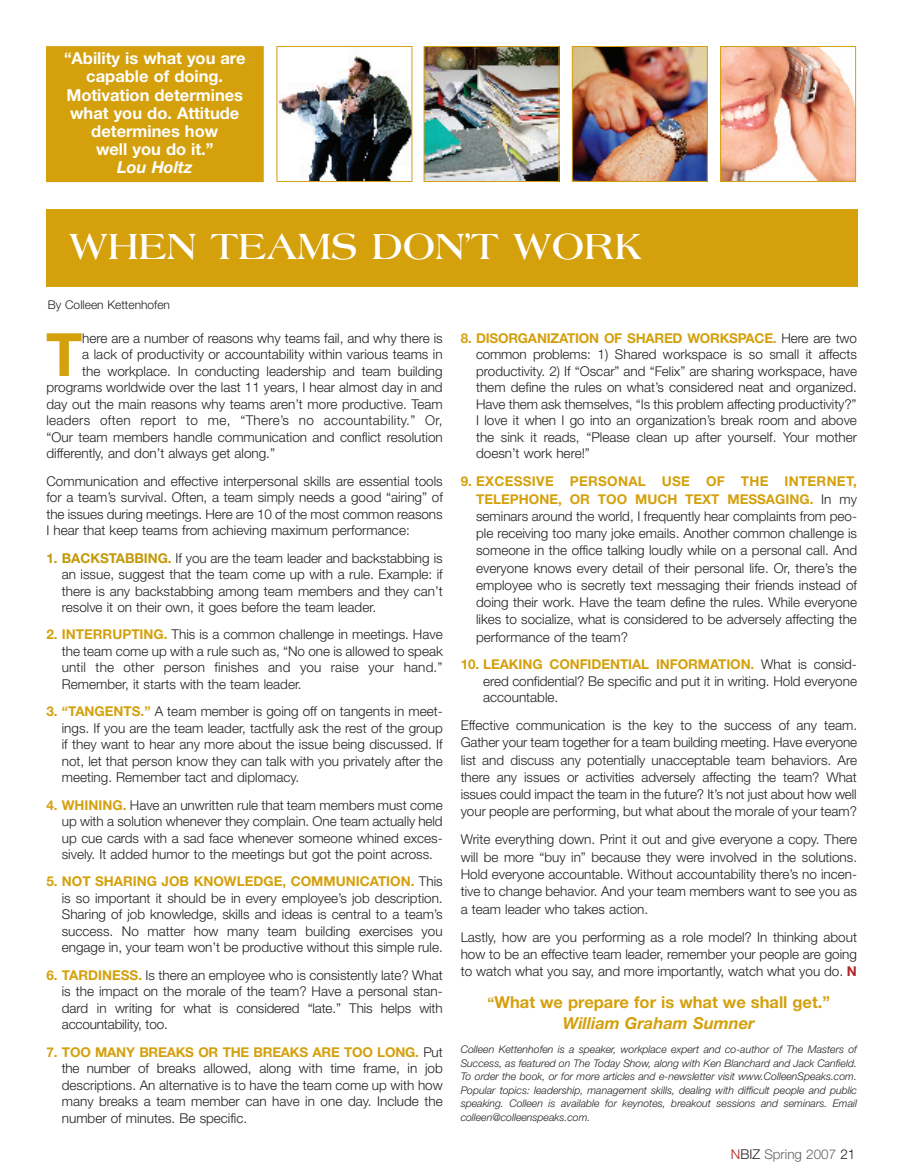
<style>
.page{position:relative;width:905px;height:1175px;background:#fff}
.page>*{position:absolute;margin:0;border:0;box-sizing:border-box;transform-origin:0 0}
.t1{font:700 59.7px "Helvetica Neue";color:#d4a00c}
.t2{font:700 39px "Americana";color:#fff}
.t3{font:700 16.5px/18px "Helvetica Neue";color:#fff;text-align:center}
.t4{font:700 16.5px "Helvetica Neue";color:#d4a00c}
.t5{font:italic 700 16.5px "Helvetica Neue";color:#d4a00c}
.t6{font:300 13.5px/16.5px "Helvetica Neue";color:#231f20;text-align:justify}
.t7{font:300 13.5px "Helvetica Neue";letter-spacing:.02em;color:#231f20}
.t8{font:300 13.5px "Helvetica Neue";color:#636366}
.t9{font:300 12px "Helvetica Neue";color:#231f20}
.t10{font:italic 300 10.5px/13.5px "Helvetica Neue";color:#231f20;text-align:justify}
.s1{font-style:italic}
.s2{font-weight:700;color:#c29807}
.s3{font-weight:700;color:#d4a00c}
.s4{font-weight:700;color:#b02425}
.s5{font-size:15px}
.s6{color:#b02425}
.s7{color:#231f20}
</style>
<div class="page">
<img style="left:279px;top:56px;width:131px;height:123px">
<div style="left:46px;top:47px;width:217px;height:135px;background:#d4a00c"></div>
<div style="left:46px;top:209px;width:811px;height:78px;background:#d4a00c"></div>
<img style="left:426px;top:48px;width:131px;height:131px">
<div style="left:424px;top:46px;width:135px;height:135px;border:1px solid #d4a00c"></div>
<img style="left:574px;top:48px;width:131px;height:131px">
<div style="left:572px;top:46px;width:135px;height:135px;border:1px solid #d4a00c"></div>
<img style="left:722px;top:48px;width:131px;height:131px">
<div style="left:720px;top:46px;width:135px;height:135px;border:1px solid #d4a00c"></div>
<p class="t3" style="left:64px;top:51px;width:183px">“Ability is what you are capable of doing.<br>Motivation determines what you do. Attitude determines how<br>well you do it.”<br><span class="s1">Lou Holtz</span></p>
<p class="t2" style="left:69px;top:230px;width:574px">WHEN TEAMS DON’T WORK</p>
<p class="t9" style="left:48px;top:300px;width:124px">By Colleen Kettenhofen</p>
<p class="t1" style="left:46px;top:333px;width:38px">T</p>
<p class="t6" style="left:82px;top:331px;width:362px">here are a number of reasons why teams fail, and why there is</p>
<p class="t6" style="left:82px;top:348px;width:362px">a lack of productivity or accountability within various teams in</p>
<p class="t6" style="left:82px;top:364px;width:362px">the workplace. In conducting leadership and team building</p>
<p class="t6" style="left:46px;top:381px;width:398px">programs worldwide over the last 11 years, I hear almost day in and</p>
<p class="t6" style="left:46px;top:397px;width:398px">day out the main reasons why teams aren’t more productive. Team</p>
<p class="t7" style="left:46px;top:416px;width:397px">leaders often report to me, “There’s no accountability.” Or,</p>
<p class="t6" style="left:46px;top:430px;width:398px">“Our team members handle communication and conflict resolution</p>
<p class="t6" style="left:46px;top:446px;width:230px">differently, and don’t always get along.”</p>
<p class="t6" style="left:46px;top:474px;width:398px">Communication and effective interpersonal skills are essential tools for a team’s survival. Often, a team simply needs a good “airing” of the issues during meetings. Here are 10 of the most common reasons I hear that keep teams from achieving maximum performance:</p>
<p class="t6" style="left:62px;top:551px;width:382px;text-indent:-15px"><span class="s2">1. BACKSTABBING.</span> If you are the team leader and backstabbing is an issue, suggest that the team come up with a rule. Example: if there is any backstabbing among team members and they can’t resolve it on their own, it goes before the team leader.</p>
<p class="t6" style="left:62px;top:627px;width:382px;text-indent:-15px"><span class="s3">2. INTERRUPTING.</span> This is a common challenge in meetings. Have the team come up with a rule such as, “No one is allowed to speak until the other person finishes and you raise your hand.” Remember, it starts with the team leader.</p>
<p class="t6" style="left:62px;top:704px;width:382px;text-indent:-15px"><span class="s3">3. “TANGENTS.”</span> A team member is going off on tangents in meet&shy;ings. If you are the team leader, tactfully ask the rest of the group if they want to hear any more about the issue being discussed. If not, let that person know they can talk with you privately after the meeting. Remember tact and diplomacy.</p>
<p class="t6" style="left:62px;top:797px;width:382px;text-indent:-15px"><span class="s3">4. WHINING.</span> Have an unwritten rule that team members must come up with a solution whenever they complain. One team actually held up cue cards with a sad face whenever someone whined exces&shy;sively. It added humor to the meetings but got the point across.</p>
<p class="t6" style="left:62px;top:874px;width:382px;text-indent:-15px"><span class="s3">5. NOT SHARING JOB KNOWLEDGE, COMMUNICATION.</span> This is so important it should be in every employee’s job description.<br>Sharing of job knowledge, skills and ideas is central to a team’s success. No matter how many team building exercises you engage in, your team won’t be productive without this simple rule.</p>
<p class="t6" style="left:62px;top:968px;width:382px;text-indent:-15px"><span class="s3">6. TARDINESS.</span> Is there an employee who is consistently late? What is the impact on the morale of the team? Have a personal stan&shy;dard in writing for what is considered “late.” This helps with accountability, too.</p>
<p class="t6" style="left:62px;top:1044px;width:382px;text-indent:-15px"><span class="s3">7. TOO MANY BREAKS OR THE BREAKS ARE TOO LONG.</span> Put the number of breaks allowed, along with time frame, in job descriptions. An alternative is to have the team come up with how many breaks a team member can have in one day. Include the number of minutes. Be specific.</p>
<p class="t6" style="left:476px;top:331px;width:382px;text-indent:-15px"><span class="s3">8. DISORGANIZATION OF SHARED WORKSPACE.</span> Here are two common problems: 1) Shared workspace is so small it affects productivity. 2) If “Oscar” and “Felix” are sharing workspace, have them define the rules on what’s considered neat and organized.<br>Have them ask themselves, “Is this problem affecting productivity?” I love it when I go into an organization’s break room and above the sink it reads, “Please clean up after yourself. Your mother doesn’t work here!”</p>
<p class="t6" style="left:476px;top:474px;width:382px;line-height:17.2px;text-indent:-15px"><span class="s3">9. EXCESSIVE PERSONAL USE OF THE INTERNET, TELEPHONE, OR TOO MUCH TEXT MESSAGING.</span> In my seminars around the world, I frequently hear complaints from peo&shy;ple receiving too many joke emails. Another common challenge is someone in the office talking loudly while on a personal call. And everyone knows every detail of their personal life. Or, there’s the employee who is secretly text messaging their friends instead of doing their work. Have the team define the rules. While everyone likes to socialize, what is considered to be adversely affecting the performance of the team?</p>
<p class="t6" style="left:483px;top:657px;width:375px;text-indent:-23px"><span class="s3">10. LEAKING CONFIDENTIAL INFORMATION.</span> What is consid&shy;ered confidential? Be specific and put it in writing. Hold everyone accountable.</p>
<p class="t6" style="left:460px;top:718px;width:398px;line-height:17.2px">Effective communication is the key to the success of any team.<br>Gather your team together for a team building meeting. Have everyone list and discuss any potentially unacceptable team behaviors. Are there any issues or activities adversely affecting the team? What issues could impact the team in the future? It’s not just about how well your people are performing, but what about the morale of your team?</p>
<p class="t6" style="left:460px;top:832px;width:398px;line-height:17.2px">Write everything down. Print it out and give everyone a copy. There will be more “buy in” because they were involved in the solutions.<br>Hold everyone accountable. Without accountability there’s no incen&shy;tive to change behavior. And your team members want to see you as a team leader who takes action.</p>
<p class="t6" style="left:460px;top:929px;width:398px;line-height:17.2px">Lastly, how are you performing as a role model? In thinking about how to be an effective team leader, remember your people are going to watch what you say, and more importantly, watch what you do. <span class="s4">N</span></p>
<p class="t4" style="left:487px;top:996px;width:344px"><span class="s5">“</span>What we prepare for is what we shall get.”</p>
<h4 class="t5" style="left:563px;top:1017px;width:193px">William Graham Sumner</h4>
<p class="t10" style="left:460px;top:1043px;width:398px">Colleen Kettenhofen is a speaker, workplace expert and co-author of The Masters of Success, as featured on The Today Show, along with Ken Blanchard and Jack Canfield.<br>To order the book, or for more articles and e-newsletter visit www.ColleenSpeaks.com.<br>Popular topics: leadership, management skills, dealing with difficult people and public speaking. Colleen is available for keynotes, breakout sessions and seminars. Email colleen@colleenspeaks.com.</p>
<p class="t8" style="left:731px;top:1149px;width:126px"><span class="s6">N</span><span class="s7">BIZ</span> Spring 2007 <span class="s7">21</span></p>
</div>
